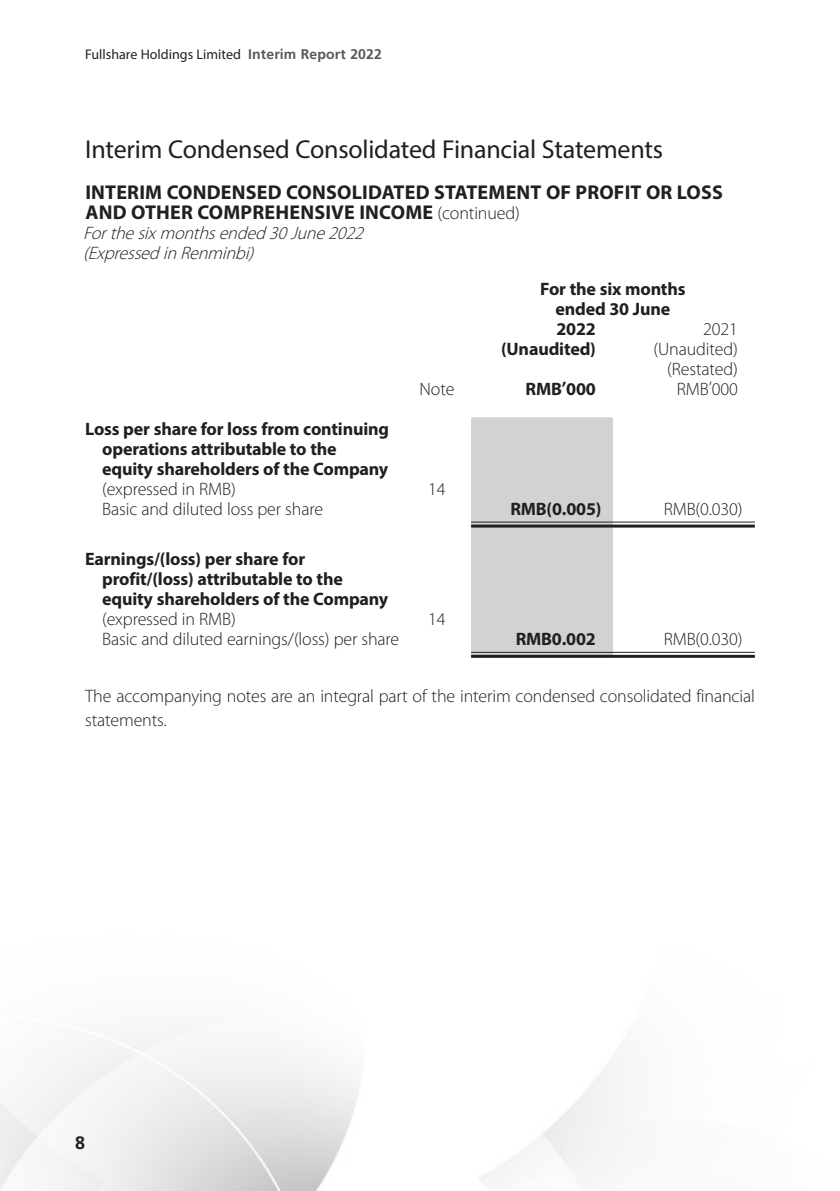
<style>
.page{position:relative;width:840px;height:1191px;background:#fff}
.page>*{position:absolute;margin:0;border:0;box-sizing:border-box;transform-origin:0 0}
.t1{font:26px "Myriad Pro";letter-spacing:-.01em;color:#231f20}
.Heading_1{font:700 20px/20px "Myriad Pro";letter-spacing:.01em;color:#231f20}
.Body_Text{font:700 18px/20px "Myriad Pro";letter-spacing:-.01em;color:#231f20}
.Body_Text-2{font:300 18px/24px "Myriad Pro";letter-spacing:-.01em;color:#231f20}
.Body_Text-3{font:italic 300 18px "Myriad Pro";color:#231f20}
.t2{font:700 18px "Frutiger LT Std";color:#231f20}
.t3{font:14px "Myriad Pro";color:#231f20}
.s1{font-family:"Frutiger LT Std";font-weight:700;color:#57585a}
.s2{font-weight:300;font-size:18px}
.s3{font-weight:300}
</style>
<div class="page">
<img style="left:0;top:417px;width:755px;height:774px">
<div style="left:471px;top:417px;width:141px;height:238px;background:#d1d2d4"></div>
<hr style="left:471px;top:521px;width:141px;height:1px;background:#231f20">
<hr style="left:471px;top:524px;width:141px;height:3px;background:#231f20">
<hr style="left:612px;top:521px;width:142px;height:1px;background:#231f20">
<hr style="left:612px;top:524px;width:142px;height:3px;background:#231f20">
<hr style="left:471px;top:652px;width:141px;height:1px;background:#231f20">
<hr style="left:471px;top:655px;width:141px;height:3px;background:#231f20">
<hr style="left:612px;top:652px;width:142px;height:1px;background:#231f20">
<hr style="left:612px;top:655px;width:142px;height:3px;background:#231f20">
<p class="t3" style="left:85px;top:46px;width:298px">Fullshare Holdings Limited <span class="s1">Interim Report 2022</span></p>
<h1 class="t1" style="left:85px;top:133px;width:579px">Interim Condensed Consolidated Financial Statements</h1>
<p class="Heading_1" style="left:85px;top:182px;width:638px">INTERIM CONDENSED CONSOLIDATED STATEMENT OF PROFIT OR LOSS<br>AND OTHER COMPREHENSIVE INCOME <span class="s2">(continued)</span></p>
<p class="Body_Text-3" style="left:83px;top:222px;width:287px">Forthesixmonthsended30June2022</p>
<p class="Body_Text-3" style="left:83px;top:242px;width:177px">(ExpressedinRenminbi)</p>
<p class="Body_Text" style="left:540px;top:278px;width:147px">For the six months</p>
<p class="Body_Text" style="left:555px;top:298px;width:116px">ended 30 June</p>
<p class="Body_Text" style="left:556px;top:318px;width:41px">2022</p>
<p class="Body_Text-2" style="left:702px;top:317px;width:36px">2021</p>
<p class="Body_Text" style="left:501px;top:338px;width:96px">(Unaudited)</p>
<p class="Body_Text-2" style="left:653px;top:337px;width:86px">(Unaudited)</p>
<p class="Body_Text-2" style="left:666px;top:357px;width:72px">(Restated)</p>
<p class="Body_Text-2" style="left:419px;top:377px;width:36px">Note</p>
<p class="Body_Text" style="left:525px;top:378px;width:72px">RMB’000</p>
<p class="Body_Text-2" style="left:676px;top:377px;width:62px">RMB’000</p>
<p class="Body_Text" style="left:102px;top:418px;width:288px;text-indent:-17px">Loss per share for loss from continuing operations attributable to the equity shareholders of the Company <span class="s3">(expressed in RMB)</span></p>
<p class="Body_Text-2" style="left:428px;top:477px;width:19px">14</p>
<p class="Body_Text-2" style="left:102px;top:497px;width:222px">Basic and diluted loss per share</p>
<p class="Body_Text" style="left:510px;top:498px;width:93px">RMB(0.005)</p>
<p class="Body_Text-2" style="left:663px;top:497px;width:80px">RMB(0.030)</p>
<p class="Body_Text" style="left:102px;top:549px;width:287px;text-indent:-17px">Earnings/(loss) per share for profit/(loss) attributable to the equity shareholders of the Company <span class="s3">(expressed in RMB)</span></p>
<p class="Body_Text-2" style="left:428px;top:607px;width:19px">14</p>
<p class="Body_Text-2" style="left:102px;top:627px;width:298px">Basic and diluted earnings/(loss) per share</p>
<p class="Body_Text" style="left:515px;top:629px;width:82px">RMB0.002</p>
<p class="Body_Text-2" style="left:663px;top:627px;width:80px">RMB(0.030)</p>
<p class="Body_Text-2" style="left:85px;top:683px;width:671px">The accompanying notes are an integral part of the interim condensed consolidated financial statements.</p>
<p class="t2" style="left:75px;top:1132px;width:12px">8</p>
</div>
